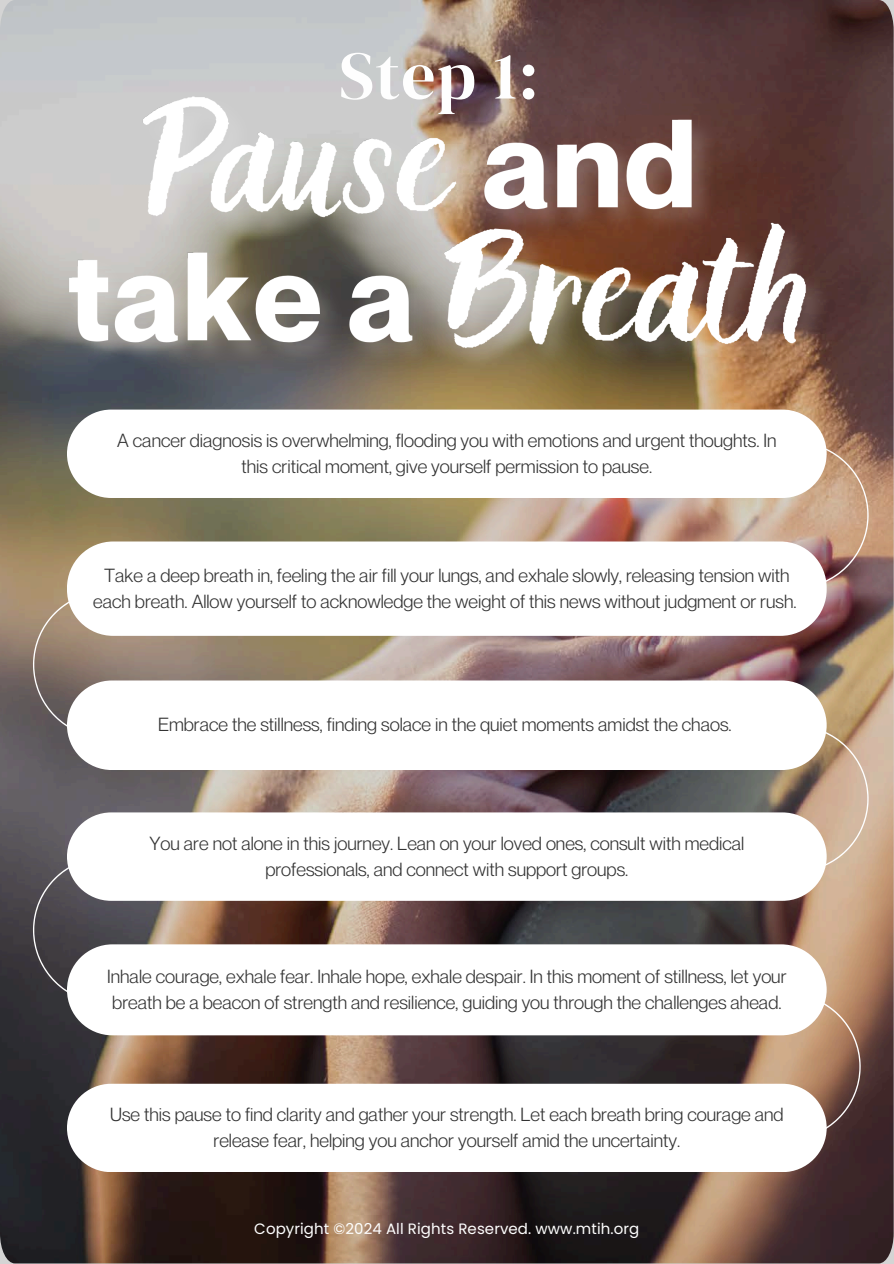
<style>
.page{position:relative;width:894px;height:1264px;background:#fff}
.page>*{position:absolute;margin:0;border:0;box-sizing:border-box;transform-origin:0 0}
.t1{font:67.5px "DM Serif Display";color:#fefefe}
.t2{font:18.6px/25.8px "Neue Montreal";color:#333;text-align:center}
.t3{font:15px "Poppins";letter-spacing:.005em;color:#fff}
</style>
<div class="page">
<img style="left:0;top:0;width:893px;height:1263px">
<div style="left:67px;top:409px;width:759px;height:89px;background:#fff;border-radius:44px"></div>
<svg style="left:795px;top:441px;width:73px;height:147px"></svg>
<svg style="left:67px;top:541px;width:759px;height:95px"></svg>
<svg style="left:67px;top:680px;width:759px;height:90px"></svg>
<div style="left:67px;top:812px;width:759px;height:88px;background:#fff;border-radius:44px"></div>
<div style="left:67px;top:944px;width:759px;height:91px;background:#fff;border-radius:45px"></div>
<div style="left:67px;top:1083px;width:759px;height:89px;background:#fff;border-radius:44px"></div>
<img style="left:55px;top:221px;width:374px;height:156px">
<img style="left:429px;top:208px;width:412px;height:231px">
<img style="left:129px;top:82px;width:363px;height:228px">
<img style="left:471px;top:88px;width:263px;height:156px">
<svg style="left:33px;top:591px;width:73px;height:147px"></svg>
<svg style="left:795px;top:725px;width:73px;height:147px"></svg>
<svg style="left:33px;top:856px;width:73px;height:147px"></svg>
<svg style="left:787px;top:993px;width:73px;height:147px"></svg>
<h4 class="t1" style="left:339px;top:29px;width:201px">Step 1:</h4>
<h3 class="t2" style="left:117px;top:427px;width:660px">A cancer diagnosis is overwhelming, flooding you with emotions and urgent thoughts. In this critical moment, give yourself permission to pause.</h3>
<h4 class="t2" style="left:93px;top:562px;width:704px">Take a deep breath in, feeling the air fill your lungs, and exhale slowly, releasing tension with each breath. Allow yourself to acknowledge the weight of this news without judgment or rush.</h4>
<p class="t2" style="left:158px;top:711px;width:575px">Embrace the stillness, finding solace in the quiet moments amidst the chaos.</p>
<h4 class="t2" style="left:149px;top:830px;width:596px">You are not alone in this journey. Lean on your loved ones, consult with medical professionals, and connect with support groups.</h4>
<p class="t2" style="left:107px;top:963px;width:680px;text-align:left">Inhale courage, exhale fear. Inhale hope, exhale despair. In this moment of stillness, let your breath be a beacon of strength and resilience, guiding you through the challenges ahead.</p>
<h4 class="t2" style="left:110px;top:1101px;width:674px">Use this pause to find clarity and gather your strength. Let each breath bring courage and release fear, helping you anchor yourself amid the uncertainty.</h4>
<p class="t3" style="left:254px;top:1218px;width:386px">Copyright ©️2024 All Rights Reserved. www.mtih.org</p>
</div>
